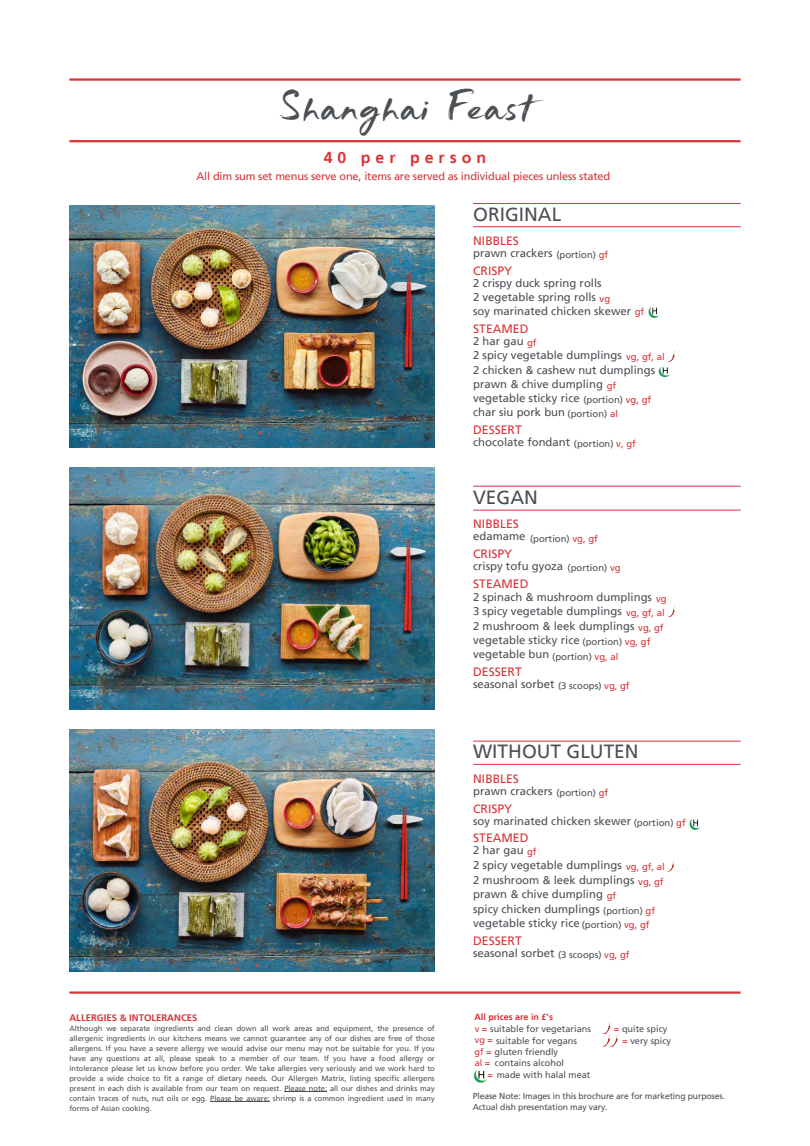
<style>
.page{position:relative;width:810px;height:1146px;background:#fff}
.page>*{position:absolute;margin:0;border:0;box-sizing:border-box;transform-origin:0 0}
.t1{font:44.6px "Just Wright";letter-spacing:.05em;color:#4b5055}
.t2{font:19.1px "Frutiger LT";color:#4b5055}
.t3{font:700 15.9px "Frutiger LT";letter-spacing:.315em;color:#d83439}
.t4{font:12.1px "Frutiger LT";color:#d83439}
.t5{font:11.3px "Frutiger LT";color:#4b5055}
.t6{font:11px "Frutiger LT";letter-spacing:-.015em;color:#d83439}
.t7{font:9.5px "Frutiger LT";color:#4b5055}
.t8{font:9.5px "Frutiger LT";color:#d83439}
.t9{font:700 9.5px "Frutiger LT";color:#d83439}
.t10{font:9.2px "Frutiger LT";color:#4b5055}
.t11{font:9.2px "Frutiger LT";color:#d83439}
.t12{font:700 8.9px "Frutiger LT";color:#d83439}
.t13{font:8.6px/11.5px "Frutiger LT";letter-spacing:-.015em;color:#4b5055}
.t14{font:7.5px/9.9px "Frutiger LT";color:#4b5055;text-align:justify}
.s1{color:#d83439}
</style>
<div class="page">
<hr style="left:69px;top:991px;width:672px;height:3px;background:#d83439">
<img style="left:69px;top:205px;width:366px;height:243px">
<img style="left:69px;top:468px;width:366px;height:242px">
<img style="left:69px;top:730px;width:366px;height:242px">
<svg style="left:667px;top:860px;width:8px;height:12px"></svg>
<hr style="left:473px;top:764px;width:268px;height:1px;background:#d83439">
<img style="left:689px;top:819px;width:11px;height:11px">
<hr style="left:473px;top:741px;width:268px;height:1px;background:#d83439">
<hr style="left:69px;top:140px;width:672px;height:2px;background:#d83439">
<hr style="left:69px;top:78px;width:672px;height:3px;background:#d83439">
<hr style="left:284px;top:1091px;width:43px;height:1px;background:#4b5055">
<hr style="left:210px;top:1101px;width:60px;height:1px;background:#4b5055">
<svg style="left:602px;top:1021px;width:17px;height:26px"></svg>
<img style="left:474px;top:1070px;width:13px;height:13px">
<hr style="left:473px;top:226px;width:268px;height:1px;background:#d83439">
<svg style="left:668px;top:351px;width:8px;height:11px"></svg>
<img style="left:648px;top:307px;width:11px;height:11px">
<img style="left:658px;top:367px;width:12px;height:11px">
<hr style="left:473px;top:203px;width:268px;height:1px;background:#d83439">
<svg style="left:668px;top:606px;width:8px;height:12px"></svg>
<hr style="left:473px;top:510px;width:268px;height:1px;background:#d83439">
<hr style="left:473px;top:486px;width:268px;height:1px;background:#d83439">
<p class="t1" style="left:280px;top:87px;width:252px">Shanghai Feast</p>
<p class="t3" style="left:324px;top:151px;width:164px">40 per person</p>
<p class="t6" style="left:197px;top:169px;width:415px">All dim sum set menus serve one, items are served as individual pieces unless stated</p>
<p class="t2" style="left:473px;top:203px;width:90px">ORIGINAL</p>
<p class="t4" style="left:473px;top:234px;width:47px">NIBBLES</p>
<p class="t5" style="left:473px;top:247px;width:81px">prawn crackers</p>
<p class="t7" style="left:556px;top:250px;width:53px">(portion) <span class="s1">gf</span></p>
<p class="t5" style="left:473px;top:276px;width:130px">2 crispy duck spring rolls</p>
<p class="t4" style="left:473px;top:264px;width:41px">CRISPY</p>
<p class="t5" style="left:473px;top:291px;width:124px">2 vegetable spring rolls</p>
<p class="t8" style="left:600px;top:293px;width:12px">vg</p>
<p class="t5" style="left:473px;top:305px;width:160px">soy marinated chicken skewer</p>
<p class="t8" style="left:635px;top:306px;width:11px">gf</p>
<p class="t4" style="left:473px;top:322px;width:57px">STEAMED</p>
<p class="t5" style="left:473px;top:334px;width:52px">2 har gau</p>
<p class="t8" style="left:527px;top:337px;width:11px">gf</p>
<p class="t5" style="left:473px;top:349px;width:150px">2 spicy vegetable dumplings</p>
<p class="t8" style="left:626px;top:351px;width:40px">vg, gf, al</p>
<p class="t5" style="left:473px;top:364px;width:184px">2 chicken &amp; cashew nut dumplings</p>
<p class="t5" style="left:473px;top:378px;width:131px">prawn &amp; chive dumpling</p>
<p class="t8" style="left:607px;top:380px;width:11px">gf</p>
<p class="t5" style="left:473px;top:392px;width:108px">vegetable sticky rice</p>
<p class="t7" style="left:583px;top:394px;width:69px">(portion) <span class="s1">vg, gf</span></p>
<p class="t5" style="left:473px;top:406px;width:93px">char siu pork bun</p>
<p class="t7" style="left:568px;top:408px;width:52px">(portion) <span class="s1">al</span></p>
<p class="t4" style="left:473px;top:422px;width:50px">DESSERT</p>
<p class="t5" style="left:473px;top:436px;width:98px">chocolate fondant</p>
<p class="t7" style="left:574px;top:439px;width:64px">(portion) <span class="s1">v, gf</span></p>
<p class="t2" style="left:473px;top:486px;width:66px">VEGAN</p>
<p class="t4" style="left:473px;top:517px;width:47px">NIBBLES</p>
<p class="t5" style="left:473px;top:530px;width:54px">edamame</p>
<p class="t7" style="left:530px;top:533px;width:69px">(portion) <span class="s1">vg, gf</span></p>
<p class="t4" style="left:473px;top:547px;width:41px">CRISPY</p>
<p class="t4" style="left:473px;top:577px;width:57px">STEAMED</p>
<p class="t5" style="left:473px;top:591px;width:180px">2 spinach &amp; mushroom dumplings</p>
<p class="t8" style="left:656px;top:593px;width:12px">vg</p>
<p class="t5" style="left:473px;top:605px;width:150px">3 spicy vegetable dumplings</p>
<p class="t8" style="left:626px;top:607px;width:40px">vg, gf, al</p>
<p class="t5" style="left:473px;top:633px;width:108px">vegetable sticky rice</p>
<p class="t7" style="left:583px;top:636px;width:69px">(portion) <span class="s1">vg, gf</span></p>
<p class="t5" style="left:473px;top:560px;width:92px">crispy tofu gyoza</p>
<p class="t7" style="left:568px;top:562px;width:55px">(portion) <span class="s1">vg</span></p>
<p class="t5" style="left:473px;top:619px;width:163px">2 mushroom &amp; leek dumplings</p>
<p class="t8" style="left:638px;top:622px;width:27px">vg, gf</p>
<p class="t5" style="left:473px;top:648px;width:78px">vegetable bun</p>
<p class="t7" style="left:552px;top:651px;width:68px">(portion) <span class="s1">vg, al</span></p>
<p class="t4" style="left:473px;top:665px;width:50px">DESSERT</p>
<p class="t5" style="left:473px;top:677px;width:83px">seasonal sorbet</p>
<p class="t7" style="left:558px;top:680px;width:73px">(3 scoops) <span class="s1">vg, gf</span></p>
<p class="t2" style="left:473px;top:740px;width:167px">WITHOUT GLUTEN</p>
<p class="t9" style="left:69px;top:1014px;width:130px">ALLERGIES &amp; INTOLERANCES</p>
<p class="t14" style="left:69px;top:1024px;width:367px">Although we separate ingredients and clean down all work areas and equipment, the presence of allergenic ingredients in our kitchens means we cannot guarantee any of our dishes are free of those allergens. If you have a severe allergy we would advise our menu may not be suitable for you. If you have any questions at all, please speak to a member of our team. If you have a food allergy or intolerance please let us know before you order. We take allergies very seriously and we work hard to provide a wide choice to fit a range of dietary needs. Our Allergen Matrix, listing specific allergens present in each dish is available from our team on request. Please note: all our dishes and drinks may contain traces of nuts, nut oils or egg. Please be aware: shrimp is a common ingredient used in many forms of Asian cooking.</p>
<p class="t4" style="left:473px;top:772px;width:47px">NIBBLES</p>
<p class="t5" style="left:473px;top:784px;width:81px">prawn crackers</p>
<p class="t7" style="left:556px;top:787px;width:53px">(portion) <span class="s1">gf</span></p>
<p class="t4" style="left:473px;top:801px;width:41px">CRISPY</p>
<p class="t4" style="left:473px;top:831px;width:57px">STEAMED</p>
<p class="t5" style="left:473px;top:844px;width:52px">2 har gau</p>
<p class="t8" style="left:527px;top:846px;width:11px">gf</p>
<p class="t5" style="left:473px;top:858px;width:150px">2 spicy vegetable dumplings</p>
<p class="t8" style="left:626px;top:861px;width:40px">vg, gf, al</p>
<p class="t5" style="left:473px;top:888px;width:131px">prawn &amp; chive dumpling</p>
<p class="t8" style="left:607px;top:891px;width:11px">gf</p>
<p class="t5" style="left:473px;top:917px;width:108px">vegetable sticky rice</p>
<p class="t7" style="left:582px;top:919px;width:69px">(portion) <span class="s1">vg, gf</span></p>
<p class="t5" style="left:473px;top:814px;width:160px">soy marinated chicken skewer</p>
<p class="t7" style="left:634px;top:817px;width:53px">(portion) <span class="s1">gf</span></p>
<p class="t5" style="left:473px;top:873px;width:163px">2 mushroom &amp; leek dumplings</p>
<p class="t8" style="left:638px;top:876px;width:27px">vg, gf</p>
<p class="t5" style="left:473px;top:902px;width:128px">spicy chicken dumplings</p>
<p class="t7" style="left:603px;top:905px;width:53px">(portion) <span class="s1">gf</span></p>
<p class="t5" style="left:473px;top:946px;width:83px">seasonal sorbet</p>
<p class="t7" style="left:558px;top:949px;width:73px">(3 scoops) <span class="s1">vg, gf</span></p>
<p class="t4" style="left:473px;top:933px;width:50px">DESSERT</p>
<p class="t12" style="left:474px;top:1014px;width:80px">All prices are in £'s</p>
<p class="t10" style="left:475px;top:1024px;width:118px"><span class="s1">v =</span> suitable for vegetarians</p>
<p class="t10" style="left:614px;top:1023px;width:55px"><span class="s1">=</span> quite spicy</p>
<p class="t10" style="left:474px;top:1046px;width:85px"><span class="s1">gf =</span> gluten friendly</p>
<p class="t10" style="left:475px;top:1035px;width:104px"><span class="s1">vg =</span> suitable for vegans</p>
<p class="t10" style="left:622px;top:1036px;width:51px"><span class="s1">=</span> very spicy</p>
<p class="t11" style="left:475px;top:1057px;width:17px">al =</p>
<p class="t10" style="left:495px;top:1057px;width:71px">contains alcohol</p>
<p class="t10" style="left:488px;top:1069px;width:104px"><span class="s1">=</span> made with halal meat</p>
<p class="t13" style="left:473px;top:1090px;width:254px">Please Note: Images in this brochure are for marketing purposes.<br>Actual dish presentation may vary.</p>
</div>
